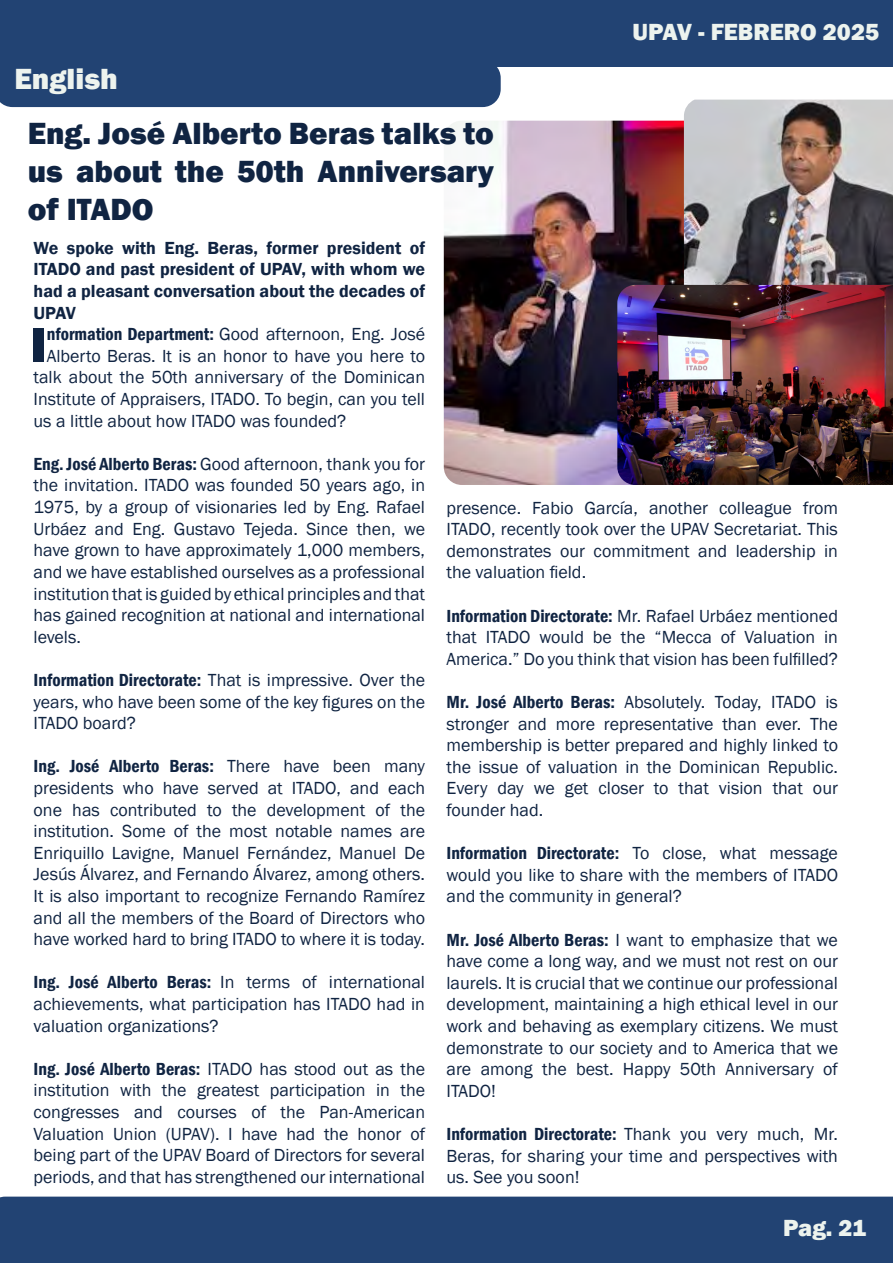
<style>
.page{position:relative;width:893px;height:1263px;background:#fff}
.page>*{position:absolute;margin:0;border:0;box-sizing:border-box;transform-origin:0 0}
.t1{font:800 50.4px "Franklin Gothic";color:#102442}
.t2{font:800 31.5px/37.8px "Franklin Gothic";color:#102442;text-align:justify}
.t3{font:800 30px "Franklin Gothic";color:#edf3ee}
.t4{font:800 24px "Franklin Gothic";color:#edf3ee}
.t5{font:18px/21.6px "Franklin Gothic";color:#102442;text-align:justify}
.t6{font:600 18px/21.6px "Franklin Gothic";color:#102442;text-align:justify}
.s1{font-weight:600;font-stretch:condensed}
</style>
<div class="page">
<img style="left:444px;top:121px;width:240px;height:364px">
<img style="left:684px;top:100px;width:209px;height:185px">
<img style="left:617px;top:285px;width:276px;height:200px">
<div style="left:0;top:67px;width:501px;height:40px;background:#224373"></div>
<div style="left:0;top:0;width:893px;height:67px;background:#224373"></div>
<div style="left:0;top:1196px;width:893px;height:67px;background:#224373"></div>
<h3 class="t3" style="left:14px;top:59px;width:105px">English</h3>
<h2 class="t2" style="left:28px;top:115px;width:468px">Eng. José Alberto Beras talks to us about the 50th Anniversary of ITADO</h2>
<h3 class="t4" style="left:633px;top:16px;width:248px">UPAV - FEBRERO 2025</h3>
<p class="t6" style="left:34px;top:237px;width:393px">We spoke with Eng. Beras, former president of ITADO and past president of UPAV, with whom we had a pleasant conversation about the decades of UPAV</p>
<h1 class="t1" style="left:31px;top:312px;width:18px">I</h1>
<p class="t5" style="left:47px;top:324px;width:380px"><span class="s1">nformation Department:</span> Good afternoon, Eng. José</p>
<p class="t5" style="left:47px;top:345px;width:380px">Alberto Beras. It is an honor to have you here to</p>
<p class="t5" style="left:34px;top:367px;width:393px">talk about the 50th anniversary of the Dominican</p>
<p class="t5" style="left:34px;top:389px;width:393px">Institute of Appraisers, ITADO. To begin, can you tell</p>
<p class="t5" style="left:34px;top:410px;width:314px">us a little about how ITADO was founded?</p>
<p class="t5" style="left:34px;top:453px;width:393px"><span class="s1">Eng. José Alberto Beras:</span> Good afternoon, thank you for the invitation. ITADO was founded 50 years ago, in 1975, by a group of visionaries led by Eng. Rafael Urbáez and Eng. Gustavo Tejeda. Since then, we have grown to have approximately 1,000 members, and we have established ourselves as a professional institution that is guided by ethical principles and that has gained recognition at national and international levels.</p>
<p class="t5" style="left:34px;top:669px;width:393px"><span class="s1">Information Directorate:</span> That is impressive. Over the years, who have been some of the key figures on the ITADO board?</p>
<p class="t5" style="left:34px;top:756px;width:393px"><span class="s1">Ing. José Alberto Beras:</span> There have been many presidents who have served at ITADO, and each one has contributed to the development of the institution. Some of the most notable names are Enriquillo Lavigne, Manuel Fernández, Manuel De Jesús Álvarez, and Fernando Álvarez, among others.<br>It is also important to recognize Fernando Ramírez and all the members of the Board of Directors who have worked hard to bring ITADO to where it is today.</p>
<p class="t5" style="left:34px;top:972px;width:393px"><span class="s1">Ing. José Alberto Beras:</span> In terms of international achievements, what participation has ITADO had in valuation organizations?</p>
<p class="t5" style="left:34px;top:1058px;width:393px"><span class="s1">Ing. José Alberto Beras:</span> ITADO has stood out as the institution with the greatest participation in the congresses and courses of the Pan-American Valuation Union (UPAV). I have had the honor of being part of the UPAV Board of Directors for several periods, and that has strengthened our international</p>
<p class="t5" style="left:446px;top:497px;width:393px">presence. Fabio García, another colleague from ITADO, recently took over the UPAV Secretariat. This demonstrates our commitment and leadership in the valuation field.</p>
<p class="t5" style="left:446px;top:605px;width:393px"><span class="s1">Information Directorate:</span> Mr. Rafael Urbáez mentioned that ITADO would be the “Mecca of Valuation in America.” Do you think that vision has been fulfilled?</p>
<p class="t5" style="left:446px;top:692px;width:393px"><span class="s1">Mr. José Alberto Beras:</span> Absolutely. Today, ITADO is stronger and more representative than ever. The membership is better prepared and highly linked to the issue of valuation in the Dominican Republic.<br>Every day we get closer to that vision that our founder had.</p>
<p class="t5" style="left:446px;top:843px;width:393px"><span class="s1">Information Directorate:</span> To close, what message would you like to share with the members of ITADO and the community in general?</p>
<p class="t5" style="left:446px;top:929px;width:393px"><span class="s1">Mr. José Alberto Beras:</span> I want to emphasize that we have come a long way, and we must not rest on our laurels. It is crucial that we continue our professional development, maintaining a high ethical level in our work and behaving as exemplary citizens. We must demonstrate to our society and to America that we are among the best. Happy 50th Anniversary of ITADO!</p>
<p class="t5" style="left:446px;top:1124px;width:393px"><span class="s1">Information Directorate:</span> Thank you very much, Mr.<br>Beras, for sharing your time and perspectives with us. See you soon!</p>
<h3 class="t4" style="left:783px;top:1213px;width:85px">Pag. 21</h3>
</div>
